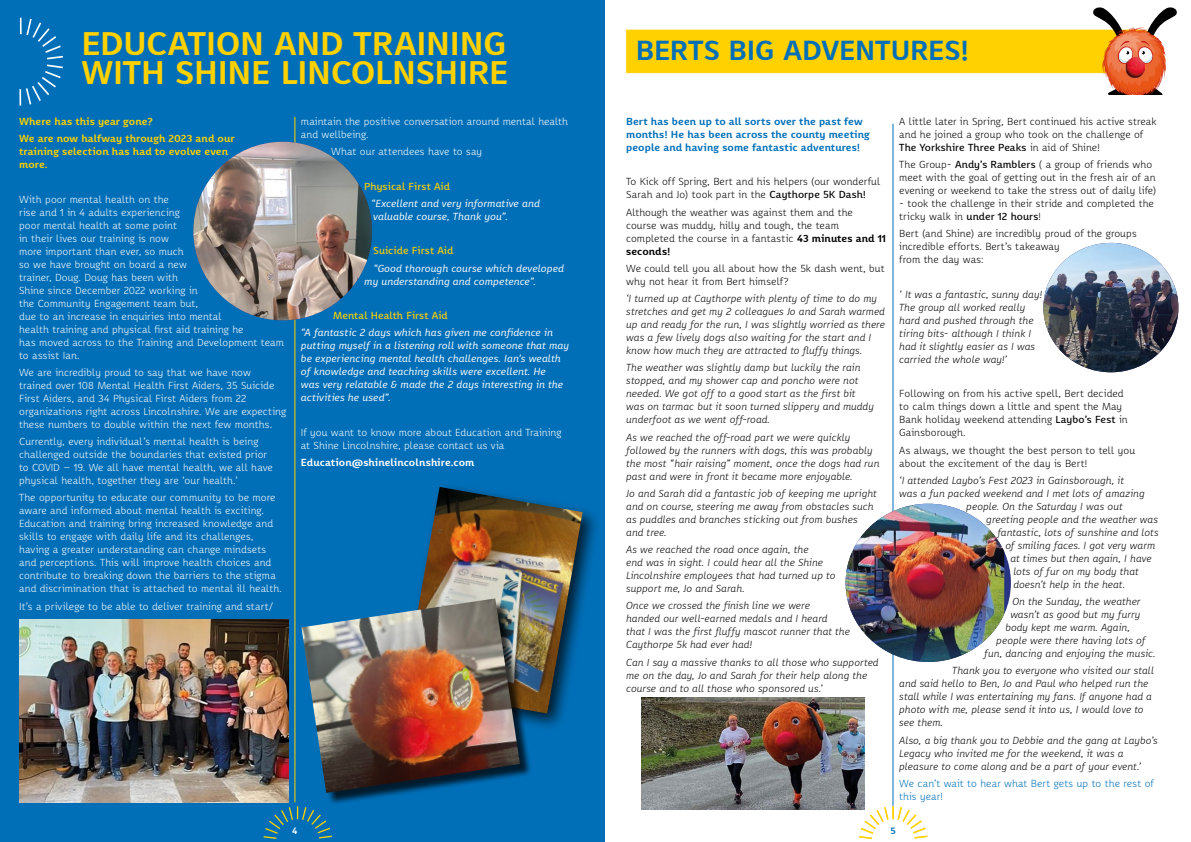
<style>
.page{position:relative;width:1191px;height:842px;background:#fff}
.page>*{position:absolute;margin:0;border:0;box-sizing:border-box;transform-origin:0 0}
.t1{font:700 32px/29px "Karbid Pro";letter-spacing:-.005em;color:#ffd100}
.t2{font:700 27px "Karbid Pro";letter-spacing:.005em;color:#006fb8}
.t3{font:italic 300 10px/13px "Karbid Pro";letter-spacing:.01em;color:#000}
.t4{font:300 10px/13px "Karbid Pro";letter-spacing:.01em;color:#fff}
.t5{font:300 10px/13px "Karbid Pro";letter-spacing:.01em;color:#000}
.t6{font:italic 10px/13px "Karbid Pro";letter-spacing:.01em;color:#fff}
.t7{font:700 10px/13px "Karbid Pro";letter-spacing:.01em;color:#006fb8}
.t8{font:700 10px/17.2px "Karbid Pro";letter-spacing:.01em;color:#ffd100}
.t9{font:500 10px "Karbid Pro";letter-spacing:.01em;color:#ffd100}
.t10{font:300 10px/13px "Karbid Pro";letter-spacing:.015em;color:#006fb8}
.t11{font:700 10px "Karbid Pro";letter-spacing:.01em;color:#fff}
.t12{font:700 9px "Karbid Pro";color:#fff}
.t13{font:700 9px "Karbid Pro";color:#006fb8}
.s1{font-weight:500}
.s2{font-weight:700}
.s3{color:#006fb8}
</style>
<div class="page">
<div style="left:0;top:0;width:604px;height:842px;background:#006fb8"></div>
<hr style="left:295px;top:117px;width:1px;height:685px;background:#ffd100">
<hr style="left:892px;top:124px;width:1px;height:682px;background:#006fb8">
<svg style="left:263px;top:806px;width:69px;height:33px"></svg>
<svg style="left:859px;top:806px;width:68px;height:33px"></svg>
<svg style="left:19px;top:18px;width:44px;height:88px"></svg>
<img style="left:193px;top:142px;width:179px;height:178px;border-radius:89px">
<img style="left:19px;top:619px;width:270px;height:183px">
<div style="left:399px;top:482px;width:202px;height:250px;background:#000;opacity:.75"></div>
<img style="left:404px;top:487px;width:178px;height:226px">
<div style="left:303px;top:600px;width:229px;height:205px;background:#000;opacity:.75"></div>
<img style="left:301px;top:598px;width:219px;height:195px">
<svg style="left:626px;top:7px;width:550px;height:88px"></svg>
<img style="left:641px;top:697px;width:223px;height:112px">
<img style="left:1043px;top:243px;width:135px;height:129px">
<img style="left:845px;top:504px;width:159px;height:158px">
<h1 class="t1" style="left:81px;top:28px;width:428px">EDUCATION AND TRAINING<br>WITH SHINE LINCOLNSHIRE</h1>
<h2 class="t2" style="left:636px;top:32px;width:335px">BERTS BIG ADVENTURES!</h2>
<p class="t7" style="left:626px;top:114px;width:245px">Bert has been up to all sorts over the past few months! He has been across the county meeting people and having some fantastic adventures!</p>
<p class="t5" style="left:626px;top:175px;width:255px">To Kick off Spring, Bert and his helpers (our wonderful<br>Sarah and Jo) took part in the <span class="s1">Caythorpe 5K Dash!</span></p>
<p class="t5" style="left:626px;top:205px;width:261px">Although the weather was against them and the<br>course was muddy, hilly and tough, the team completed the course in a fantastic <span class="s2">43 minutes and 11 seconds!</span></p>
<p class="t5" style="left:626px;top:261px;width:260px">We could tell you all about how the 5k dash went, but why not hear it from Bert himself?</p>
<p class="t3" style="left:626px;top:292px;width:260px">‘I turned up at Caythorpe with plenty of time to do my stretches and get my 2 colleagues Jo and Sarah warmed up and ready for the run, I was slightly worried as there was a few lively dogs also waiting for the start and I know how much they are attracted to fluffy things.</p>
<p class="t3" style="left:626px;top:361px;width:249px">The weather was slightly damp but luckily the rain stopped, and my shower cap and poncho were not needed. We got off to a good start as the first bit was on tarmac but it soon turned slippery and muddy underfoot as we went off-road.</p>
<p class="t3" style="left:626px;top:430px;width:255px">As we reached the off-road part we were quickly followed by the runners with dogs, this was probably the most “hair raising” moment, once the dogs had run past and were in front it became more enjoyable.</p>
<p class="t3" style="left:626px;top:486px;width:252px">Jo and Sarah did a fantastic job of keeping me upright and on course, steering me away from obstacles such as puddles and branches sticking out from bushes and tree.</p>
<p class="t3" style="left:626px;top:543px;width:211px">As we reached the road once again, the<br>end was in sight. I could hear all the Shine Lincolnshire employees that had turned up to support me, Jo and Sarah.</p>
<p class="t3" style="left:626px;top:599px;width:225px">Once we crossed the finish line we were<br>handed our well-earned medals and I heard<br>that I was the first fluffy mascot runner that the Caythorpe 5k had ever had!</p>
<p class="t3" style="left:626px;top:655px;width:254px">Can I say a massive thanks to all those who supported me on the day, Jo and Sarah for their help along the course and to all those who sponsored us.’</p>
<p class="t8" style="left:19px;top:112px;width:217px">Where has this year gone?<br>We are now halfway through 2023 and our</p>
<p class="t8" style="left:19px;top:145px;width:210px;line-height:13px">training selection has had to evolve even more.</p>
<p class="t4" style="left:19px;top:192px;width:266px">With poor mental health on the<br>rise and 1 in 4 adults experiencing<br>poor mental health at some point<br>in their lives our training is now<br>more important than ever, so much<br>so we have brought on board a new<br>trainer, Doug. Doug has been with<br>Shine since December 2022 working in<br>the Community Engagement team but,<br>due to an increase in enquiries into mental<br>health training and physical first aid training he<br>has moved across to the Training and Development team to assist Ian.</p>
<p class="t4" style="left:19px;top:365px;width:268px">We are incredibly proud to say that we have now<br>trained over 108 Mental Health First Aiders, 35 Suicide First Aiders, and 34 Physical First Aiders from 22 organizations right across Lincolnshire. We are expecting these numbers to double within the next few months.</p>
<p class="t4" style="left:19px;top:435px;width:255px">Currently, every individual’s mental health is being challenged outside the boundaries that existed prior to COVID – 19. We all have mental health, we all have physical health, together they are ‘our health.’</p>
<p class="t4" style="left:19px;top:491px;width:264px">The opportunity to educate our community to be more aware and informed about mental health is exciting.<br>Education and training bring increased knowledge and skills to engage with daily life and its challenges, having a greater understanding can change mindsets and perceptions. This will improve health choices and contribute to breaking down the barriers to the stigma and discrimination that is attached to mental ill health.</p>
<p class="t4" style="left:19px;top:599px;width:255px">It’s a privilege to be able to deliver training and start/</p>
<p class="t5" style="left:899px;top:114px;width:259px">A little later in Spring, Bert continued his active streak and he joined a group who took on the challenge of<br><span class="s1">The Yorkshire Three Peaks</span> in aid of Shine!</p>
<p class="t5" style="left:899px;top:158px;width:259px">The Group- <span class="s1">Andy’s Ramblers</span> ( a group of friends who meet with the goal of getting out in the fresh air of an evening or weekend to take the stress out of daily life)</p>
<p class="t5" style="left:899px;top:197px;width:256px">- took the challenge in their stride and completed the tricky walk in <span class="s1">under 12 hours</span>!</p>
<p class="t5" style="left:899px;top:227px;width:239px">Bert (and Shine) are incredibly proud of the groups incredible efforts. Bert’s takeaway<br>from the day was:</p>
<p class="t3" style="left:899px;top:287px;width:144px">‘ It was a fantastic, sunny day!<br>The group all worked really hard and pushed through the tiring bits- although I think I had it slightly easier as I was carried the whole way!’</p>
<p class="t5" style="left:899px;top:387px;width:230px">Following on from his active spell, Bert decided to calm things down a little and spent the May Bank holiday weekend attending <span class="s1">Laybo’s Fest</span> in Gainsborough.</p>
<p class="t5" style="left:899px;top:443px;width:237px">As always, we thought the best person to tell you about the excitement of the day is Bert!</p>
<p class="t3" style="left:899px;top:473px;width:226px">‘I attended Laybo’s Fest 2023 in Gainsborough, it</p>
<p class="t3" style="left:899px;top:486px;width:247px">was a fun packed weekend and I met lots of amazing</p>
<p class="t3" style="left:966px;top:499px;width:158px">people. On the Saturday I was out</p>
<p class="t3" style="left:986px;top:512px;width:173px">greeting people and the weather was</p>
<p class="t3" style="left:997px;top:525px;width:163px">fantastic, lots of sunshine and lots</p>
<p class="t3" style="left:1005px;top:538px;width:151px">of smiling faces. I got very warm</p>
<p class="t3" style="left:1010px;top:551px;width:143px">at times but then again, I have</p>
<p class="t3" style="left:1013px;top:564px;width:127px">lots of fur on my body that</p>
<p class="t3" style="left:1013px;top:577px;width:113px">doesn’t help in the heat.</p>
<p class="t3" style="left:1012px;top:595px;width:130px">On the Sunday, the weather</p>
<p class="t3" style="left:1010px;top:608px;width:131px">wasn’t as good but my furry</p>
<p class="t3" style="left:1005px;top:621px;width:126px">body kept me warm. Again,</p>
<p class="t3" style="left:996px;top:634px;width:151px">people were there having lots of</p>
<p class="t3" style="left:984px;top:647px;width:173px">fun, dancing and enjoying the music.</p>
<p class="t3" style="left:899px;top:664px;width:256px;text-indent:53px">Thank you to everyone who visited our stall and said hello to Ben, Jo and Paul who helped run the stall while I was entertaining my fans. If anyone had a photo with me, please send it into us, I would love to see them.</p>
<p class="t3" style="left:899px;top:733px;width:260px">Also, a big thank you to Debbie and the gang at Laybo’s<br>Legacy who invited me for the weekend, it was a pleasure to come along and be a part of your event.’</p>
<p class="t10" style="left:899px;top:776px;width:256px">We can’t wait to hear what Bert gets up to the rest of this year!</p>
<p class="t4" style="left:301px;top:114px;width:269px">maintain the positive conversation around mental health and wellbeing.</p>
<p class="t4" style="left:331px;top:145px;width:152px">What our attendees have to say</p>
<p class="t9" style="left:364px;top:179px;width:87px">Physical First Aid</p>
<p class="t6" style="left:371px;top:196px;width:170px">“Excellent and very informative and valuable course, Thank you”.</p>
<p class="t9" style="left:373px;top:244px;width:81px">Suicide First Aid</p>
<p class="t6" style="left:364px;top:261px;width:201px;text-indent:9px">“Good thorough course which developed my understanding and competence”.</p>
<p class="t9" style="left:333px;top:309px;width:116px">Mental Health First Aid</p>
<p class="t6" style="left:301px;top:326px;width:270px">“A fantastic 2 days which has given me confidence in putting myself in a listening roll with someone that may be experiencing mental health challenges. Ian’s wealth of knowledge and teaching skills were excellent. He<br>was very relatable &amp; made the 2 days interesting in the activities he used”.</p>
<p class="t4" style="left:301px;top:425px;width:262px">If you want to know more about Education and Training at Shine Lincolnshire, please contact us via</p>
<p class="t11" style="left:301px;top:456px;width:175px">Education@shinelincolnshire.com</p>
<p class="t12" style="left:292px;top:824px;width:10px">4<span class="s3">4</span></p>
<p class="t13" style="left:890px;top:824px;width:7px">5</p>
</div>
